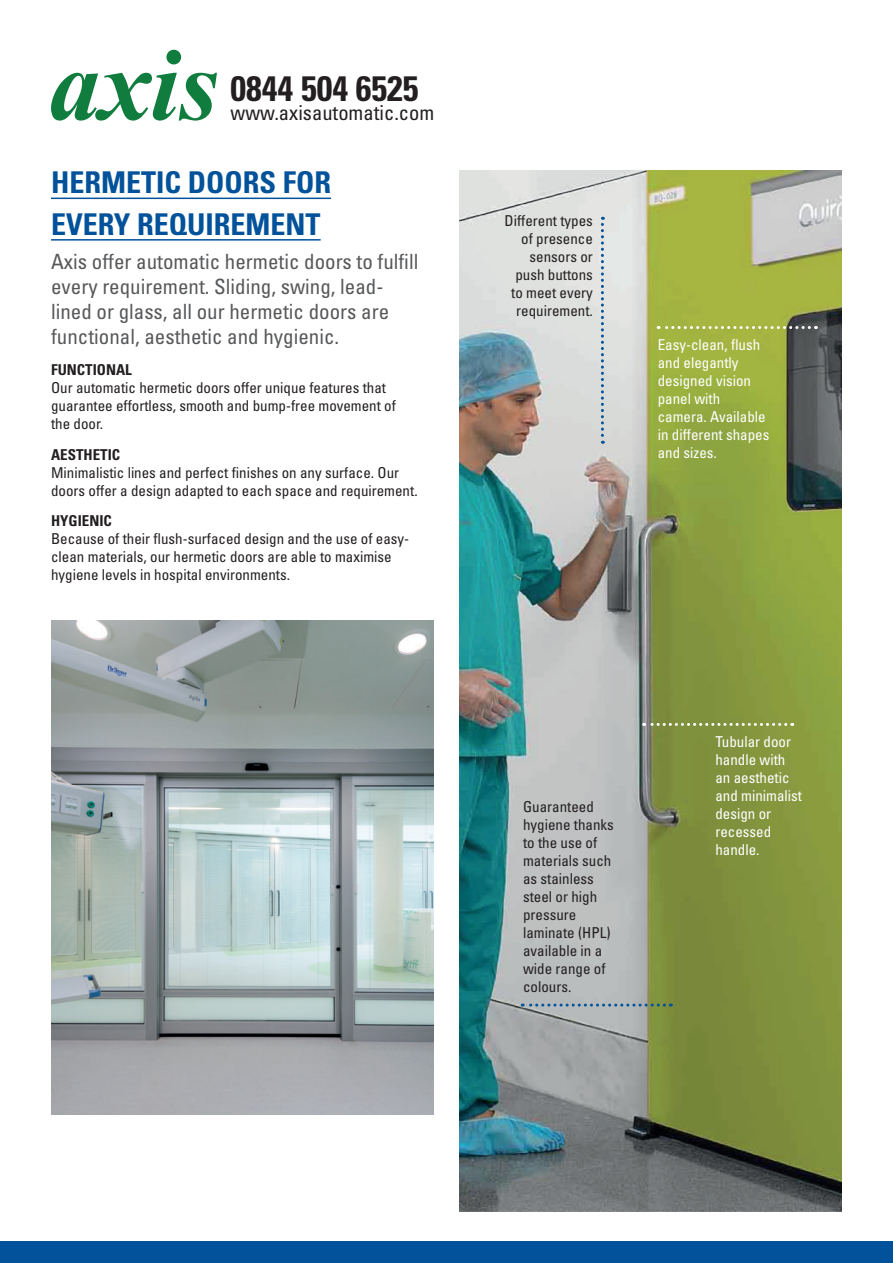
<style>
.page{position:relative;width:893px;height:1263px;background:#fff}
.page>*{position:absolute;margin:0;border:0;box-sizing:border-box;transform-origin:0 0}
.t1{font:700 condensed 35.25px "Univers";color:#231f20}
.X-Head{font:700 condensed 30px "Univers";color:#01529a}
.Body{font:condensed 21px/25.2px "Univers";color:#57585a}
.t2{font:condensed 20.55px "Univers";color:#231f20}
.Body-2{font:condensed 15px/18px "Univers";color:#231f20}
.Body-3{font:condensed 15px/18px "Univers";color:#fff}
.Body-4{font:700 condensed 15px "Univers";color:#231f20}
</style>
<div class="page">
<div style="left:0;top:1242px;width:893px;height:21px;background:#01529a"></div>
<svg style="left:51px;top:50px;width:166px;height:71px"></svg>
<hr style="left:51px;top:198px;width:280px;height:1px;background:#01529a">
<hr style="left:51px;top:239px;width:270px;height:2px;background:#01529a">
<img style="left:459px;top:170px;width:383px;height:1042px">
<svg style="left:658px;top:326px;width:151px;height:3px"></svg>
<svg style="left:644px;top:723px;width:142px;height:3px"></svg>
<svg style="left:522px;top:1003px;width:142px;height:3px"></svg>
<svg style="left:601px;top:217px;width:3px;height:227px"></svg>
<img style="left:51px;top:620px;width:383px;height:495px">
<p class="t1" style="left:231px;top:67px;width:189px">0844 504 6525</p>
<p class="t2" style="left:231px;top:100px;width:205px">www.axisautomatic.com</p>
<p class="X-Head" style="left:51px;top:164px;width:282px">HERMETIC DOORS FOR</p>
<p class="X-Head" style="left:51px;top:206px;width:271px">EVERY REQUIREMENT</p>
<p class="Body" style="left:51px;top:248px;width:369px">Axis offer automatic hermetic doors to fulfill every requirement. Sliding, swing, lead&shy;lined or glass, all our hermetic doors are functional, aesthetic and hygienic.</p>
<p class="Body-4" style="left:51px;top:360px;width:82px">FUNCTIONAL</p>
<p class="Body-2" style="left:51px;top:378px;width:346px">Our automatic hermetic doors offer unique features that guarantee effortless, smooth and bump-free movement of the door.</p>
<p class="Body-4" style="left:51px;top:445px;width:71px">AESTHETIC</p>
<p class="Body-2" style="left:51px;top:463px;width:368px">Minimalistic lines and perfect finishes on any surface. Our doors offer a design adapted to each space and requirement.</p>
<p class="Body-4" style="left:51px;top:512px;width:62px">HYGIENIC</p>
<p class="Body-2" style="left:51px;top:530px;width:360px">Because of their flush-surfaced design and the use of easy&shy;clean materials, our hermetic doors are able to maximise hygiene levels in hospital environments.</p>
<p class="Body-2" style="left:505px;top:212px;width:90px;text-align:right">Different types of presence sensors or push buttons to meet every requirement.</p>
<p class="Body-3" style="left:658px;top:336px;width:113px">Easy-clean, flush and elegantly designed vision panel with camera. Available in different shapes and sizes.</p>
<p class="Body-2" style="left:523px;top:797px;width:92px">Guaranteed hygiene thanks to the use of materials such as stainless steel or high pressure laminate (HPL) available in a wide range of colours.</p>
<p class="Body-3" style="left:715px;top:733px;width:88px">Tubular door handle with an aesthetic and minimalist design or recessed handle.</p>
</div>
